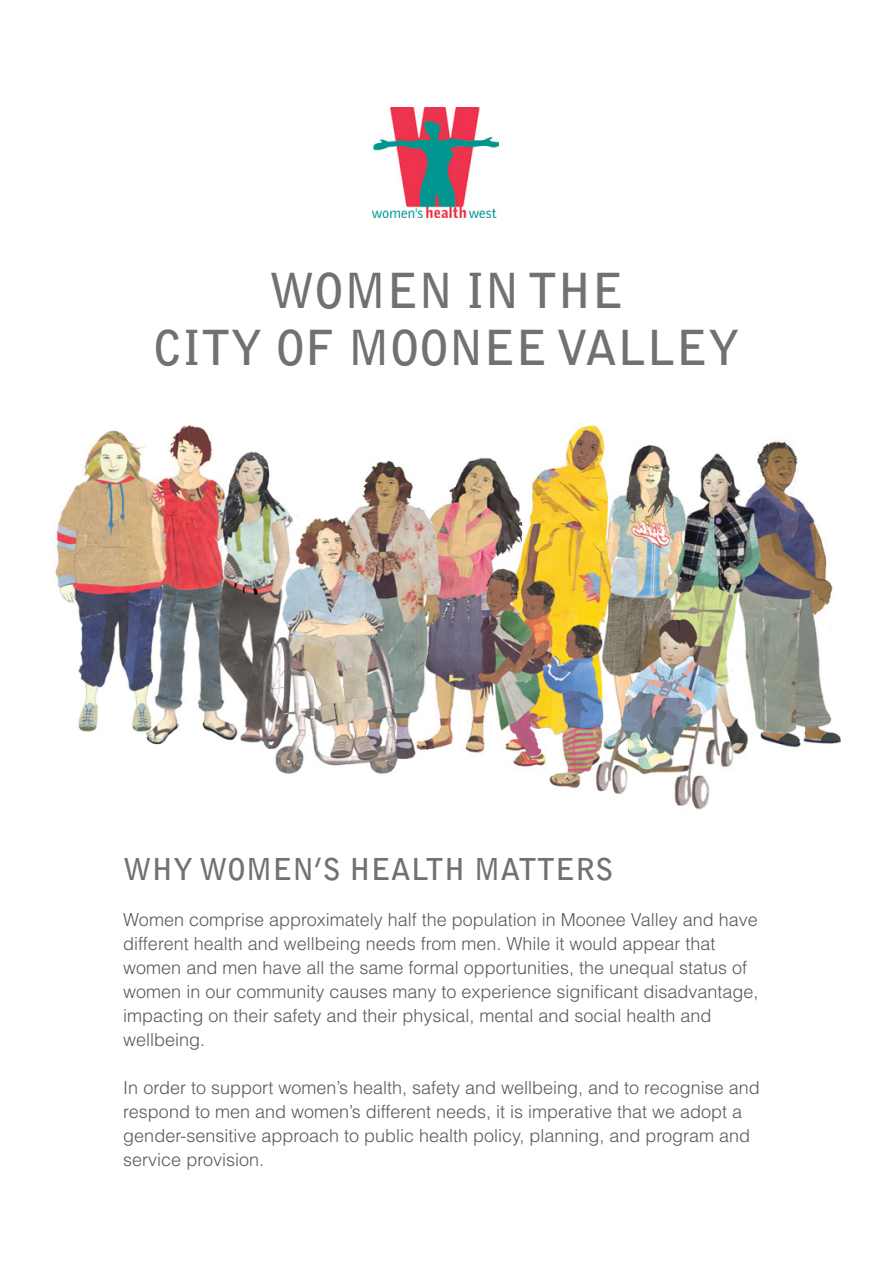
<style>
.page{position:relative;width:893px;height:1263px;background:#fff}
.page>*{position:absolute;margin:0;border:0;box-sizing:border-box;transform-origin:0 0}
.t1{font:700 48px/57px "Bell Gothic Std";color:#717073;text-align:center}
.t2{font:700 30px "Bell Gothic Std";color:#717073}
.t3{font:300 18px/24px "Helvetica LT Std";color:#58595b}
</style>
<div class="page">
<img style="left:55px;top:424px;width:786px;height:386px">
<img style="left:373px;top:107px;width:126px;height:110px">
<h1 class="t1" style="left:153px;top:262px;width:588px">WOMEN IN THE<br>CITY OF MOONEE VALLEY</h1>
<h2 class="t2" style="left:123px;top:850px;width:492px">WHY WOMEN’S HEALTH MATTERS</h2>
<p class="t3" style="left:123px;top:907px;width:637px">Women comprise approximately half the population in Moonee Valley and have different health and wellbeing needs from men. While it would appear that women and men have all the same formal opportunities, the unequal status of women in our community causes many to experience significant disadvantage, impacting on their safety and their physical, mental and social health and wellbeing.</p>
<p class="t3" style="left:123px;top:1075px;width:638px">In order to support women’s health, safety and wellbeing, and to recognise and respond to men and women’s different needs, it is imperative that we adopt a gender-sensitive approach to public health policy, planning, and program and service provision.</p>
</div>
